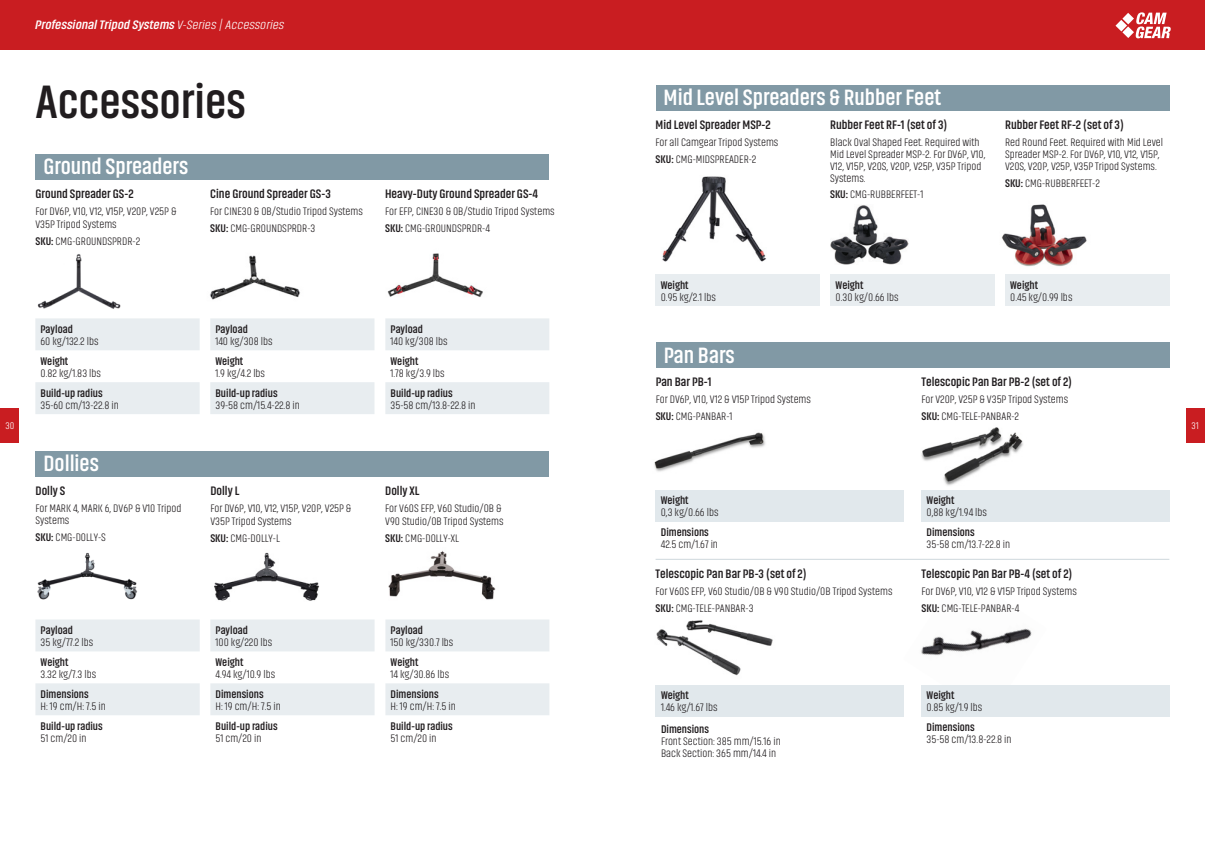
<style>
.page{position:relative;width:1205px;height:851px;background:#fff}
.page>*{position:absolute;margin:0;border:0;box-sizing:border-box;transform-origin:0 0}
.t1{font:700 47.5px "Akhand";color:#211d1f}
.t2{font:700 22.5px "Akhand";color:#fff}
.t3{font:700 12.5px "Akhand";color:#211d1f}
.t4{font:italic 700 12.5px "Akhand";color:#fff;scale:1.09 1}
.t5{font:300 11.25px/16.9px "Akhand";color:#211d1f}
.t6{font:700 11.25px "Akhand";color:#211d1f}
.t7{font:300 10px "Akhand";color:#fff}
.s1{font-weight:300}
.s2{font-weight:700}
</style>
<div class="page">
<div style="left:35px;top:154px;width:514px;height:26px;background:#8199a5"></div>
<div style="left:0;top:408px;width:19px;height:34px;background:#c91d21"></div>
<svg style="left:35px;top:253px;width:514px;height:161px"></svg>
<div style="left:1186px;top:408px;width:19px;height:34px;background:#c91d21"></div>
<div style="left:0;top:0;width:1205px;height:50px;background:#c91d21"></div>
<svg style="left:1115px;top:12px;width:55px;height:26px"></svg>
<div style="left:36px;top:451px;width:513px;height:26px;background:#8199a5"></div>
<svg style="left:35px;top:550px;width:514px;height:165px"></svg>
<img style="left:662px;top:176px;width:104px;height:86px">
<img style="left:830px;top:205px;width:78px;height:59px">
<img style="left:1001px;top:204px;width:86px;height:63px">
<div style="left:655px;top:85px;width:514px;height:26px;background:#8199a5"></div>
<div style="left:655px;top:274px;width:165px;height:32px;background:#e8edf0"></div>
<div style="left:830px;top:274px;width:164px;height:32px;background:#e8edf0"></div>
<div style="left:1005px;top:274px;width:164px;height:32px;background:#e8edf0"></div>
<img style="left:921px;top:628px;width:111px;height:28px">
<img style="left:654px;top:432px;width:112px;height:40px">
<img style="left:921px;top:427px;width:102px;height:59px">
<div style="left:921px;top:684px;width:248px;height:32px;background:#e1e8ec"></div>
<div style="left:656px;top:342px;width:513px;height:26px;background:#8199a5"></div>
<div style="left:655px;top:489px;width:249px;height:32px;background:#e1e8ec"></div>
<div style="left:921px;top:489px;width:248px;height:32px;background:#e1e8ec"></div>
<img style="left:655px;top:620px;width:118px;height:67px">
<div style="left:656px;top:684px;width:248px;height:32px;background:#e1e8ec"></div>
<hr style="left:655px;top:559px;width:514px;height:1px;background:#8199a5">
<p class="t4" style="left:35px;top:18px;width:232px">ProfessionalTripod Systems <span class="s1">V-Series |Accessories</span></p>
<h1 class="t1" style="left:35px;top:76px;width:212px">Accessories</h1>
<h2 class="t2" style="left:43px;top:155px;width:146px">Ground Spreaders</h2>
<p class="t3" style="left:35px;top:187px;width:100px">Ground Spreader GS-2</p>
<p class="t5" style="left:35px;top:205px;width:142px;line-height:13.1px">For DV6P, V10, V12, V15P, V20P, V25P &amp;<br>V35P Tripod Systems</p>
<p class="t5" style="left:35px;top:233px;width:106px"><span class="s2">SKU:</span> CMG-GROUNDSPRDR-2</p>
<p class="t3" style="left:210px;top:187px;width:122px">Cine Ground Spreader GS-3</p>
<p class="t5" style="left:210px;top:203px;width:154px">For CINE30 &amp; OB/Studio Tripod Systems<br><span class="s2">SKU:</span> CMG-GROUNDSPRDR-3</p>
<p class="t3" style="left:385px;top:187px;width:154px">Heavy-Duty Ground Spreader GS-4</p>
<p class="t5" style="left:385px;top:203px;width:171px">For EFP, CINE30 &amp; OB/Studio Tripod Systems<br><span class="s2">SKU:</span> CMG-GROUNDSPRDR-4</p>
<p class="t7" style="left:5px;top:420px;width:10px">30</p>
<p class="t6" style="left:41px;top:323px;width:34px">Payload</p>
<p class="t5" style="left:41px;top:332px;width:59px">60 kg/132.2 lbs</p>
<p class="t6" style="left:41px;top:355px;width:29px">Weight</p>
<p class="t5" style="left:41px;top:364px;width:62px">0.82 kg/1.83 lbs</p>
<p class="t6" style="left:41px;top:387px;width:64px">Build-up radius</p>
<p class="t5" style="left:41px;top:396px;width:80px">35-60 cm/13-22.8 in</p>
<h2 class="t2" style="left:43px;top:451px;width:57px">Dollies</h2>
<p class="t3" style="left:36px;top:484px;width:31px">Dolly S</p>
<p class="t5" style="left:36px;top:502px;width:147px;line-height:11.9px">For MARK 4, MARK 6, DV6P &amp; V10 Tripod<br>Systems</p>
<p class="t5" style="left:36px;top:528px;width:72px"><span class="s2">SKU:</span> CMG-DOLLY-S</p>
<p class="t6" style="left:215px;top:323px;width:34px">Payload</p>
<p class="t5" style="left:215px;top:332px;width:59px">140 kg/308 lbs</p>
<p class="t6" style="left:215px;top:355px;width:29px">Weight</p>
<p class="t5" style="left:215px;top:364px;width:51px">1.9 kg/4.2 lbs</p>
<p class="t6" style="left:215px;top:387px;width:64px">Build-up radius</p>
<p class="t5" style="left:215px;top:396px;width:86px">39-58 cm/15.4-22.8 in</p>
<p class="t3" style="left:210px;top:484px;width:31px">Dolly L</p>
<p class="t5" style="left:210px;top:501px;width:142px;line-height:13.1px">For DV6P, V10, V12, V15P, V20P, V25P &amp;<br>V35P Tripod Systems</p>
<p class="t5" style="left:210px;top:529px;width:71px"><span class="s2">SKU:</span> CMG-DOLLY-L</p>
<p class="t6" style="left:390px;top:323px;width:34px">Payload</p>
<p class="t5" style="left:390px;top:332px;width:59px">140 kg/308 lbs</p>
<p class="t6" style="left:390px;top:355px;width:29px">Weight</p>
<p class="t5" style="left:390px;top:364px;width:56px">1.78 kg/3.9 lbs</p>
<p class="t6" style="left:390px;top:387px;width:64px">Build-up radius</p>
<p class="t5" style="left:390px;top:396px;width:87px">35-58 cm/13.8-22.8 in</p>
<p class="t3" style="left:385px;top:484px;width:36px">Dolly XL</p>
<p class="t5" style="left:385px;top:501px;width:120px;line-height:13.1px">For V60S EFP, V60 Studio/OB &amp;<br>V90 Studio/OB Tripod Systems</p>
<p class="t5" style="left:385px;top:529px;width:75px"><span class="s2">SKU:</span> CMG-DOLLY-XL</p>
<p class="t6" style="left:41px;top:624px;width:34px">Payload</p>
<p class="t5" style="left:41px;top:633px;width:54px">35 kg/77.2 lbs</p>
<p class="t6" style="left:41px;top:656px;width:29px">Weight</p>
<p class="t5" style="left:41px;top:665px;width:57px">3.32 kg/7.3 lbs</p>
<p class="t6" style="left:41px;top:688px;width:50px">Dimensions</p>
<p class="t5" style="left:41px;top:697px;width:67px">H: 19 cm/H: 7.5 in</p>
<p class="t6" style="left:41px;top:720px;width:64px">Build-up radius</p>
<p class="t5" style="left:41px;top:729px;width:47px">51 cm/20 in</p>
<p class="t6" style="left:215px;top:624px;width:34px">Payload</p>
<p class="t5" style="left:215px;top:633px;width:58px">100 kg/220 lbs</p>
<p class="t6" style="left:215px;top:656px;width:29px">Weight</p>
<p class="t5" style="left:215px;top:665px;width:61px">4.94 kg/10.9 lbs</p>
<p class="t6" style="left:215px;top:688px;width:50px">Dimensions</p>
<p class="t5" style="left:215px;top:697px;width:67px">H: 19 cm/H: 7.5 in</p>
<p class="t6" style="left:215px;top:720px;width:64px">Build-up radius</p>
<p class="t5" style="left:215px;top:729px;width:47px">51 cm/20 in</p>
<p class="t6" style="left:391px;top:624px;width:34px">Payload</p>
<p class="t5" style="left:391px;top:633px;width:64px">150 kg/330.7 lbs</p>
<p class="t6" style="left:391px;top:656px;width:29px">Weight</p>
<p class="t5" style="left:391px;top:665px;width:60px">14 kg/30.86 lbs</p>
<p class="t6" style="left:391px;top:688px;width:50px">Dimensions</p>
<p class="t5" style="left:391px;top:697px;width:67px">H: 19 cm/H: 7.5 in</p>
<p class="t6" style="left:391px;top:720px;width:64px">Build-up radius</p>
<p class="t5" style="left:391px;top:729px;width:47px">51 cm/20 in</p>
<h2 class="t2" style="left:663px;top:86px;width:279px">Mid Level Spreaders &amp; Rubber Feet</h2>
<p class="t3" style="left:830px;top:118px;width:119px">Rubber Feet RF-1 (set of 3)</p>
<p class="t5" style="left:830px;top:136px;width:157px;line-height:11.9px">Black Oval Shaped Feet. Required with<br>Mid Level Spreader MSP-2. For DV6P, V10,<br>V12, V15P, V20S, V20P, V25P, V35P Tripod<br>Systems.</p>
<p class="t5" style="left:830px;top:186px;width:95px"><span class="s2">SKU:</span> CMG-RUBBERFEET-1</p>
<p class="t3" style="left:655px;top:118px;width:117px">Mid Level Spreader MSP-2</p>
<p class="t5" style="left:655px;top:134px;width:124px">For all Camgear Tripod Systems<br><span class="s2">SKU:</span> CMG-MIDSPREADER-2</p>
<p class="t3" style="left:1005px;top:118px;width:120px">Rubber Feet RF-2 (set of 3)</p>
<p class="t5" style="left:1005px;top:136px;width:160px;line-height:11.9px">Red Round Feet. Required with Mid Level<br>Spreader MSP-2. For DV6P, V10, V12, V15P,<br>V20S, V20P, V25P, V35P Tripod Systems.</p>
<p class="t5" style="left:1005px;top:174px;width:96px"><span class="s2">SKU:</span> CMG-RUBBERFEET-2</p>
<p class="t6" style="left:661px;top:279px;width:29px">Weight</p>
<p class="t5" style="left:661px;top:288px;width:57px">0.95 kg/2.1 lbs</p>
<h2 class="t2" style="left:664px;top:343px;width:72px">Pan Bars</h2>
<p class="t3" style="left:656px;top:375px;width:57px">Pan Bar PB-1</p>
<p class="t5" style="left:656px;top:391px;width:157px">For DV6P, V10, V12 &amp; V15P Tripod Systems<br><span class="s2">SKU:</span> CMG-PANBAR-1</p>
<p class="t6" style="left:835px;top:279px;width:29px">Weight</p>
<p class="t5" style="left:835px;top:288px;width:64px">0.30 kg/0.66 lbs</p>
<p class="t6" style="left:1010px;top:279px;width:29px">Weight</p>
<p class="t5" style="left:1010px;top:288px;width:64px">0.45 kg/0.99 lbs</p>
<p class="t3" style="left:921px;top:375px;width:152px">Telescopic Pan Bar PB-2 (set of 2)</p>
<p class="t5" style="left:921px;top:391px;width:148px">For V20P, V25P &amp; V35P Tripod Systems<br><span class="s2">SKU:</span> CMG-TELE-PANBAR-2</p>
<p class="t6" style="left:661px;top:494px;width:29px">Weight</p>
<p class="t5" style="left:661px;top:504px;width:59px">0,3 kg/0.66 lbs</p>
<p class="t6" style="left:661px;top:526px;width:50px">Dimensions</p>
<p class="t5" style="left:661px;top:536px;width:59px">42.5 cm/1.67 in</p>
<p class="t3" style="left:655px;top:567px;width:152px">Telescopic Pan Bar PB-3 (set of 2)</p>
<p class="t5" style="left:655px;top:582px;width:238px">For V60S EFP, V60 Studio/OB &amp; V90 Studio/OB Tripod Systems<br><span class="s2">SKU:</span> CMG-TELE-PANBAR-3</p>
<p class="t6" style="left:926px;top:494px;width:29px">Weight</p>
<p class="t5" style="left:926px;top:504px;width:62px">0,88 kg/1.94 lbs</p>
<p class="t6" style="left:926px;top:526px;width:50px">Dimensions</p>
<p class="t5" style="left:926px;top:536px;width:85px">35-58 cm/13.7-22.8 in</p>
<p class="t3" style="left:921px;top:567px;width:152px">Telescopic Pan Bar PB-4 (set of 2)</p>
<p class="t5" style="left:921px;top:582px;width:157px">For DV6P, V10, V12 &amp; V15P Tripod Systems<br><span class="s2">SKU:</span> CMG-TELE-PANBAR-4</p>
<p class="t6" style="left:661px;top:689px;width:29px">Weight</p>
<p class="t5" style="left:661px;top:699px;width:58px">1.46 kg/1.67 lbs</p>
<p class="t6" style="left:661px;top:723px;width:50px">Dimensions</p>
<p class="t5" style="left:661px;top:735px;width:121px;line-height:11.9px">Front Section: 385 mm/15.16 in<br>Back Section: 365 mm/14.4 in</p>
<p class="t6" style="left:926px;top:689px;width:29px">Weight</p>
<p class="t5" style="left:926px;top:699px;width:57px">0.85 kg/1.9 lbs</p>
<p class="t6" style="left:926px;top:721px;width:50px">Dimensions</p>
<p class="t5" style="left:926px;top:731px;width:87px">35-58 cm/13.8-22.8 in</p>
<p class="t7" style="left:1191px;top:420px;width:9px">31</p>
</div>
